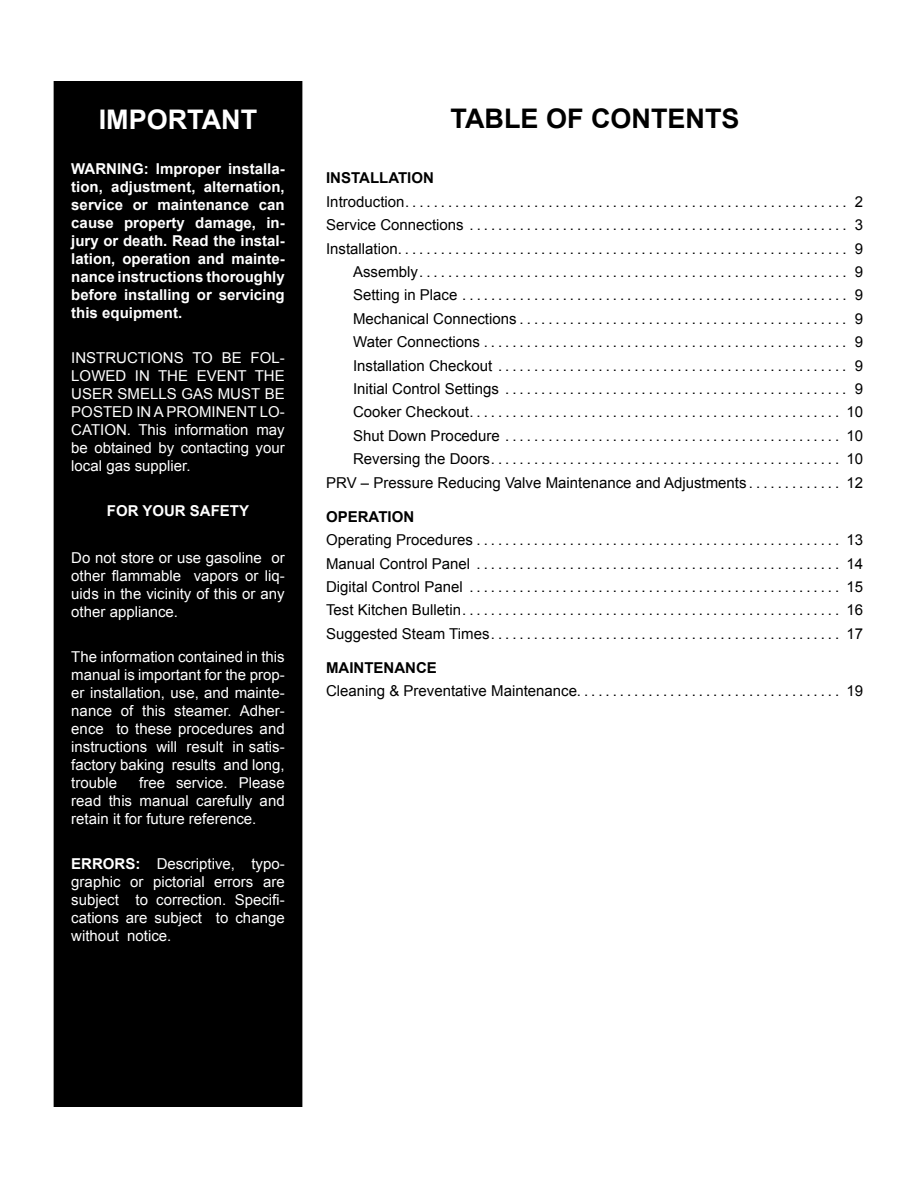
<style>
.page{position:relative;width:918px;height:1188px;background:#fff}
.page>*{position:absolute;margin:0;border:0;box-sizing:border-box;transform-origin:0 0}
.t1{font:700 27px "Arial";color:#000}
.t2{font:700 27px "Arial";color:#fff}
.t3{font:15px/23.4px "Arial";color:#000;text-align:right}
.t4{font:15px/18px "Arial";color:#fff;text-align:justify}
.t5{font:700 15px/18px "Arial";color:#fff;text-align:justify}
.t6{font:700 15px "Arial";color:#000}
.s1{font-weight:700}
</style>
<div class="page">
<div style="left:54px;top:82px;width:248px;height:1024px;background:#000"></div>
<h1 class="t2" style="left:99px;top:102px;width:160px">IMPORTANT</h1>
<p class="t5" style="left:71px;top:160px;width:215px">WARNING: Improper installa&shy;tion, adjustment, alternation, service or maintenance can cause property damage, in&shy;jury or death. Read the instal&shy;lation, operation and mainte&shy;nance instructions thoroughly before installing or servicing this equipment.</p>
<p class="t4" style="left:71px;top:349px;width:215px">INSTRUCTIONS TO BE FOL-LOWED IN THE EVENT THE USER SMELLS GAS MUST BE POSTED IN A PROMINENT LO-CATION. This information may be obtained by contacting your local gas supplier.</p>
<p class="t5" style="left:107px;top:502px;width:144px">FOR YOUR SAFETY</p>
<p class="t4" style="left:71px;top:549px;width:215px">Do not store or use gasoline or other flammable vapors or liq&shy;uids in the vicinity of this or any other appliance.</p>
<p class="t4" style="left:71px;top:648px;width:215px">The information contained in this manual is important for the prop&shy;er installation, use, and mainte&shy;nance of this steamer. Adher&shy;ence to these procedures and instructions will result in satis&shy;factory baking results and long, trouble</p>
<p class="t4" style="left:71px;top:774px;width:215px;text-indent:68px">free service. Please read this manual carefully and retain it for future reference.</p>
<p class="t4" style="left:71px;top:855px;width:215px"><span class="s1">ERRORS:</span> Descriptive, typo&shy;graphic or pictorial errors are subject to correction. Specifi&shy;cations are subject to change without notice.</p>
<h1 class="t1" style="left:451px;top:100px;width:290px">TABLE OF CONTENTS</h1>
<p class="t6" style="left:326px;top:168px;width:109px">INSTALLATION</p>
<p class="t3" style="left:326px;top:190px;width:539px">Introduction.............................................................. 2<br>Service Connections ..................................................... 3<br>Installation............................................................... 9<br>Assembly............................................................ 9<br>Setting in Place ...................................................... 9<br>Mechanical Connections.............................................. 9<br>Water Connections................................................... 9<br>Installation Checkout ................................................. 9<br>Initial Control Settings ................................................ 9<br>Cooker Checkout.................................................... 10<br>Shut Down Procedure ............................................... 10<br>Reversing the Doors................................................. 10<br>PRV – Pressure Reducing Valve Maintenance and Adjustments . . . . . . . . . . . . . 12</p>
<p class="t6" style="left:326px;top:507px;width:90px">OPERATION</p>
<p class="t3" style="left:326px;top:528px;width:538px;text-align:justify">Operating Procedures................................................... 13<br>Manual Control Panel ................................................... 14<br>Digital Control Panel .................................................... 15<br>Test Kitchen Bulletin..................................................... 16<br>Suggested Steam Times................................................. 17</p>
<p class="t6" style="left:326px;top:658px;width:112px">MAINTENANCE</p>
<p class="t3" style="left:326px;top:680px;width:538px">Cleaning &amp; Preventative Maintenance..................................... 19</p>
</div>
